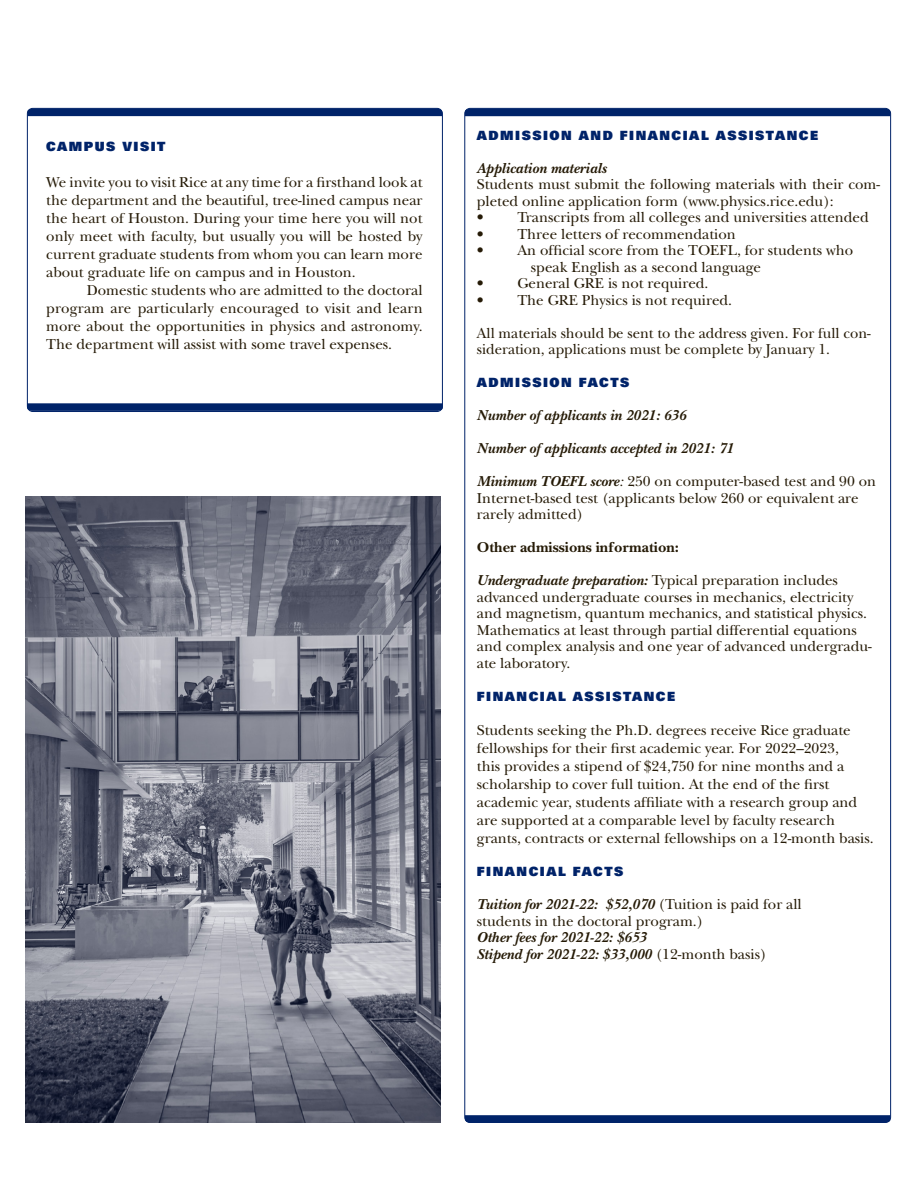
<style>
.page{position:relative;width:918px;height:1188px;background:#fff}
.page>*{position:absolute;margin:0;border:0;box-sizing:border-box;transform-origin:0 0}
.t1{font:15px/18px "New Baskerville Std";color:#251a06}
.t2{font:italic 700 15px/16.5px "New Baskerville Std";color:#251a06}
.t3{font:15px/16.5px "New Baskerville";color:#251a06}
.t4{font:700 15px "New Baskerville Std";color:#251a06}
.t5{font:12.75px "Univers LT Std X Black";letter-spacing:.12em;color:#002369}
.s1{font-weight:700;font-style:italic}
.s2{font-style:italic}
.s3{font-weight:400;font-style:normal}
</style>
<div class="page">
<svg style="left:465px;top:1115px;width:425px;height:8px;background:#06286c"></svg>
<div style="left:465px;top:109px;width:425px;height:7px;background:#002369"></div>
<svg style="left:27px;top:403px;width:416px;height:8px;background:#0e2f71"></svg>
<div style="left:27px;top:109px;width:415px;height:7px;background:#002369"></div>
<img style="left:25px;top:497px;width:416px;height:626px">
<p class="t5" style="left:46px;top:138px;width:121px">CAMPUS VISIT</p>
<p class="t1" style="left:46px;top:173px;width:378px;text-align:justify">We invite you to visit Rice at any time for a firsthand look at the department and the beautiful, tree-lined campus near the heart of Houston. During your time here you will not only meet with faculty, but usually you will be hosted by current graduate students from whom you can learn more about graduate life on campus and in Houston.</p>
<p class="t1" style="left:46px;top:281px;width:378px;text-align:justify;text-indent:40px">Domestic students who are admitted to the doctoral program are particularly encouraged to visit and learn more about the opportunities in physics and astronomy.<br>The department will assist with some travel expenses.</p>
<p class="t5" style="left:477px;top:127px;width:343px">ADMISSION AND FINANCIAL ASSISTANCE</p>
<p class="t2" style="left:477px;top:160px;width:131px">Application materials</p>
<p class="t1" style="left:477px;top:176px;width:405px;line-height:16.5px">Students must submit the following materials with their com&shy;pleted online application form (www.physics.rice.edu):</p>
<p class="t1" style="left:477px;top:208px;width:393px">• Transcripts from all colleges and universities attended</p>
<p class="t1" style="left:477px;top:225px;width:260px">• Three letters of recommendation</p>
<p class="t1" style="left:531px;top:242px;width:324px;line-height:16.5px;text-indent:-54px">• An official score from the TOEFL, for students who speak English as a second language</p>
<p class="t1" style="left:477px;top:274px;width:233px">• General GRE is not required.</p>
<p class="t1" style="left:477px;top:291px;width:257px">• The GRE Physics is not required.</p>
<p class="t1" style="left:477px;top:325px;width:395px;line-height:16.5px">All materials should be sent to the address given. For full con&shy;sideration, applications must be complete by January 1.</p>
<p class="t5" style="left:477px;top:374px;width:154px">ADMISSION FACTS</p>
<p class="t2" style="left:477px;top:407px;width:211px">Number of applicants in 2021: 636</p>
<p class="t2" style="left:477px;top:440px;width:258px">Number of applicants accepted in 2021: 71</p>
<p class="t3" style="left:477px;top:473px;width:401px"><span class="s1">Minimum TOEFL score</span><span class="s2">:</span> 250 on computer-based test and 90 on<br>Internet-based test (applicants below 260 or equivalent are rarely admitted)</p>
<p class="t4" style="left:477px;top:539px;width:204px">Other admissions information:</p>
<p class="t1" style="left:477px;top:572px;width:396px;line-height:16.5px"><span class="s1">Undergraduate preparation:</span> Typical preparation includes advanced undergraduate courses in mechanics, electricity and magnetism, quantum mechanics, and statistical physics.<br>Mathematics at least through partial differential equations and complex analysis and one year of advanced undergradu&shy;ate laboratory.</p>
<p class="t5" style="left:477px;top:688px;width:200px">FINANCIAL ASSISTANCE</p>
<p class="t1" style="left:477px;top:721px;width:398px">Students seeking the Ph.D. degrees receive Rice graduate fellowships for their first academic year. For 2022–2023,<br>this provides a stipend of $24,750 for nine months and a scholarship to cover full tuition. At the end of the first academic year, students affiliate with a research group and are supported at a comparable level by faculty research grants, contracts or external fellowships on a 12-month basis.</p>
<p class="t5" style="left:477px;top:863px;width:148px">FINANCIAL FACTS</p>
<p class="t1" style="left:477px;top:896px;width:326px;line-height:16.5px"><span class="s1">Tuition for 2021-22: $52,070</span> (Tuition is paid for all students in the doctoral program.)</p>
<p class="t2" style="left:477px;top:929px;width:291px">Other fees for 2021-22: $653<br>Stipend for 2021-22: $33,000 <span class="s3">(12-month basis)</span></p>
</div>
